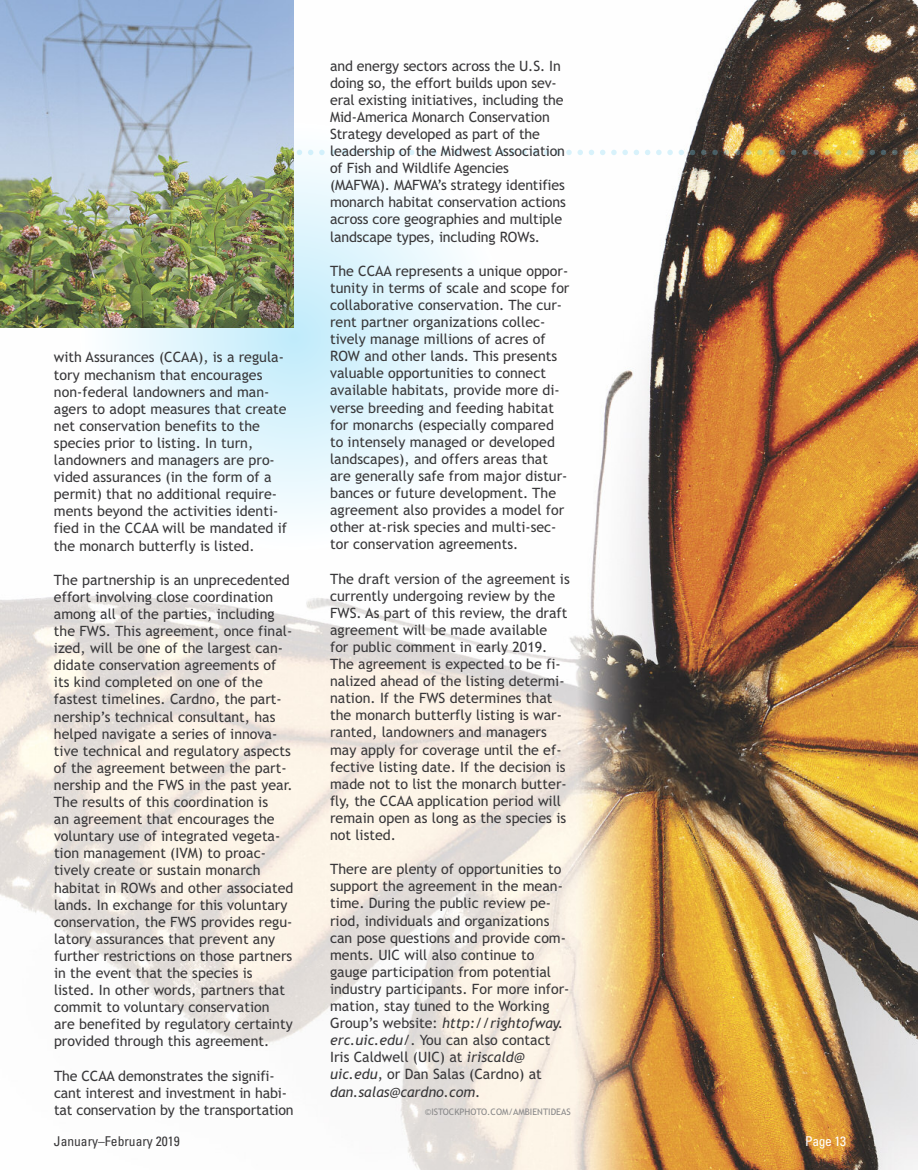
<style>
.page{position:relative;width:918px;height:1170px;background:#fff}
.page>*{position:absolute;margin:0;border:0;box-sizing:border-box;transform-origin:0 0}
.t1{font:300 condensed 54px "Futura";color:rgb(128 215 246/.3)}
.t2{font:14.25px/17.1px "Trebuchet MS";color:#39383a}
.t3{font:condensed 13.5px "Univers";color:#39383a}
.t4{font:condensed 13.5px "Univers";letter-spacing:-.025em;color:#fff}
.t5{font:9px "Trebuchet MS";color:#888889}
.s1{font-style:italic}
</style>
<div class="page">
<img style="left:0;top:0;width:918px;height:1170px">
<svg style="left:80px;top:123px;width:428px;height:428px"></svg>
<img style="left:0;top:0;width:294px;height:328px">
<p class="t2" style="left:330px;top:57px;width:237px">and energy sectors across the U.S. In doing so, the effort builds upon sev&shy;eral existing initiatives, including the Mid-America Monarch Conservation Strategy developed as part of the leadership of the Midwest Association of Fish and Wildlife Agencies (MAFWA). MAFWA’s strategy identifies monarch habitat conservation actions across core geographies and multiple landscape types, including ROWs.</p>
<p class="t2" style="left:330px;top:262px;width:241px">The CCAA represents a unique oppor&shy;tunity in terms of scale and scope for collaborative conservation. The cur&shy;rent partner organizations collec&shy;tively manage millions of acres of ROW and other lands. This presents valuable opportunities to connect available habitats, provide more di&shy;verse breeding and feeding habitat for monarchs (especially compared to intensely managed or developed landscapes), and offers areas that are generally safe from major distur&shy;bances or future development. The agreement also provides a model for other at-risk species and multi-sec&shy;tor conservation agreements.</p>
<p class="t2" style="left:330px;top:570px;width:241px">The draft version of the agreement is currently undergoing review by the FWS. As part of this review, the draft agreement will be made available<br>for public comment in early 2019.<br>The agreement is expected to be fi&shy;nalized ahead of the listing determi&shy;nation. If the FWS determines that the monarch butterfly listing is war&shy;ranted, landowners and managers may apply for coverage until the ef&shy;fective listing date. If the decision is made not to list the monarch butter&shy;fly, the CCAA application period will remain open as long as the species is not listed.</p>
<p class="t2" style="left:330px;top:861px;width:241px">There are plenty of opportunities to support the agreement in the mean&shy;time. During the public review pe&shy;riod, individuals and organizations can pose questions and provide com&shy;ments. UIC will also continue to gauge participation from potential industry participants. For more infor&shy;mation, stay tuned to the Working Group’s website: <span class="s1">http://rightofway. erc.uic.edu/</span>. You can also contact Iris Caldwell (UIC) at <span class="s1">iriscald@ uic.edu</span>, or Dan Salas (Cardno) at <span class="s1">dan.salas@cardno.com</span>.</p>
<h1 class="t1" style="left:294px;top:112px;width:630px">........................................................</h1>
<p class="t2" style="left:54px;top:349px;width:235px">with Assurances (CCAA), is a regula&shy;tory mechanism that encourages non-federal landowners and man&shy;agers to adopt measures that create net conservation benefits to the species prior to listing. In turn, landowners and managers are pro&shy;vided assurances (in the form of a permit) that no additional require&shy;ments beyond the activities identi&shy;fied in the CCAA will be mandated if the monarch butterfly is listed.</p>
<p class="t2" style="left:54px;top:571px;width:241px">The partnership is an unprecedented effort involving close coordination among all of the parties, including the FWS. This agreement, once final&shy;ized, will be one of the largest can&shy;didate conservation agreements of its kind completed on one of the fastest timelines. Cardno, the part&shy;nership’s technical consultant, has helped navigate a series of innova&shy;tive technical and regulatory aspects of the agreement between the part&shy;nership and the FWS in the past year.<br>The results of this coordination is<br>an agreement that encourages the voluntary use of integrated vegeta&shy;tion management (IVM) to proac&shy;tively create or sustain monarch habitat in ROWs and other associated lands. In exchange for this voluntary conservation, the FWS provides regu&shy;latory assurances that prevent any further restrictions on those partners in the event that the species is listed. In other words, partners that commit to voluntary conservation are benefited by regulatory certainty provided through this agreement.</p>
<p class="t2" style="left:54px;top:1067px;width:241px">The CCAA demonstrates the signifi&shy;cant interest and investment in habi&shy;tat conservation by the transportation</p>
<p class="t5" style="left:425px;top:1106px;width:147px">©ISTOCKPHOTO.COM/AMBIENTIDEAS</p>
<p class="t3" style="left:54px;top:1136px;width:127px">January–February 2019</p>
<p class="t4" style="left:805px;top:1136px;width:42px">Page 13</p>
</div>
